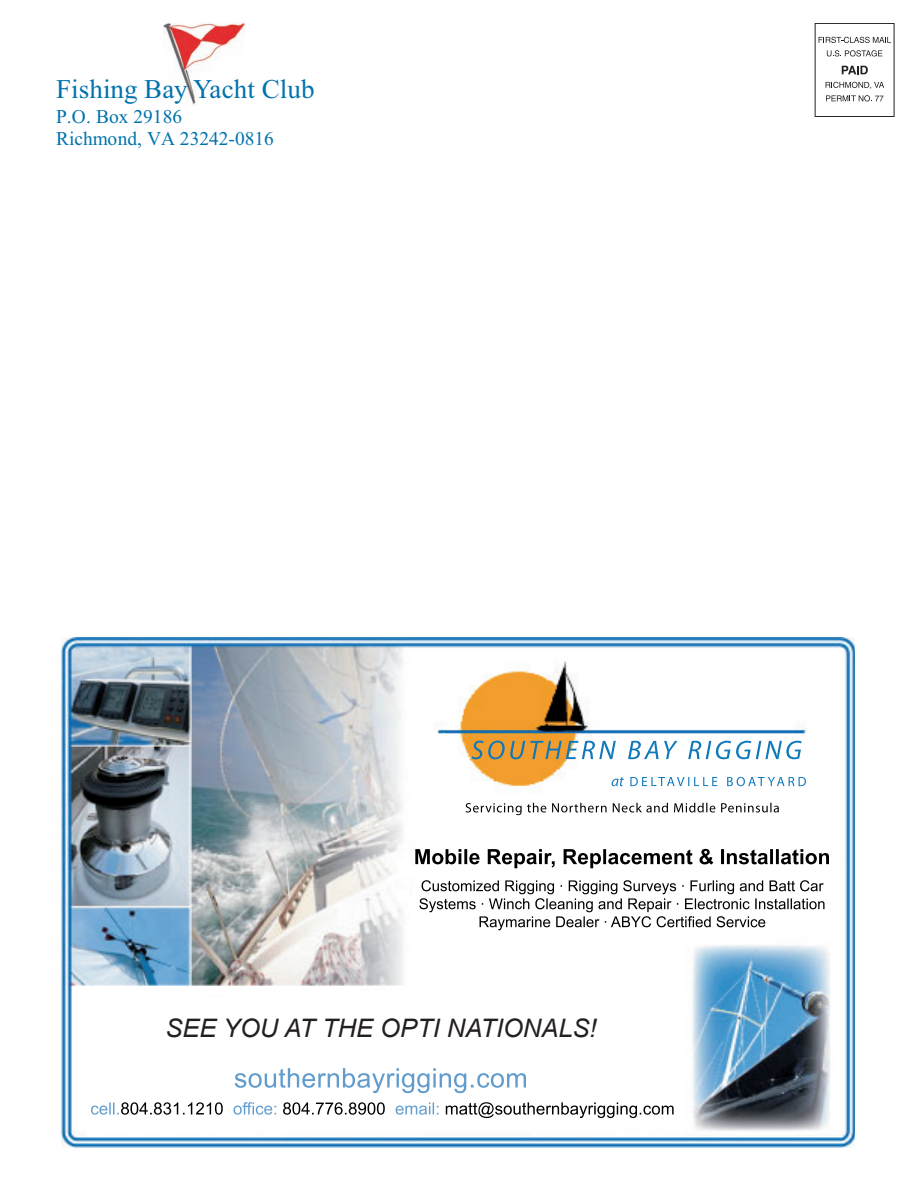
<style>
.page{position:relative;width:918px;height:1188px;background:#fff}
.page>*{position:absolute;margin:0;border:0;box-sizing:border-box;transform-origin:0 0}
.t1{font:27px "Times New Roman";letter-spacing:.005em;color:#0072ac}
.t2{font:italic 25.5px "Arial";color:#231f20}
.t3{font:19.5px/22.4px "Times New Roman";color:#0072ac}
</style>
<div class="page">
<img style="left:164px;top:22px;width:80px;height:83px">
<img style="left:62px;top:638px;width:793px;height:510px">
<img style="left:91px;top:1102px;width:71px;height:13px">
<img style="left:335px;top:1102px;width:50px;height:13px">
<img style="left:597px;top:1102px;width:63px;height:16px">
<img style="left:466px;top:803px;width:102px;height:12px">
<img style="left:697px;top:803px;width:82px;height:10px">
<img style="left:415px;top:849px;width:122px;height:19px">
<img style="left:770px;top:849px;width:59px;height:15px">
<img style="left:422px;top:880px;width:69px;height:11px">
<img style="left:662px;top:883px;width:14px;height:11px">
<img style="left:682px;top:880px;width:81px;height:14px">
<img style="left:419px;top:898px;width:55px;height:14px">
<img style="left:677px;top:898px;width:88px;height:11px">
<img style="left:480px;top:916px;width:51px;height:14px">
<img style="left:726px;top:916px;width:39px;height:11px">
<img style="left:471px;top:741px;width:280px;height:18px">
<img style="left:612px;top:777px;width:194px;height:9px">
<div style="left:815px;top:23px;width:79px;height:94px;border:1px solid #231f20"></div>
<svg style="left:819px;top:37px;width:72px;height:6px"></svg>
<svg style="left:827px;top:50px;width:55px;height:6px"></svg>
<svg style="left:842px;top:66px;width:26px;height:8px"></svg>
<svg style="left:826px;top:82px;width:58px;height:7px"></svg>
<svg style="left:826px;top:95px;width:57px;height:6px"></svg>
<div style="left:80px;top:1006px;width:511px;height:90px;background:#fff"></div>
<img style="left:232px;top:1068px;width:301px;height:30px">
<img style="left:232px;top:1068px;width:93px;height:20px">
<h1 class="t1" style="left:56px;top:80px;width:260px">Fishing Bay Yacht Club</h1>
<p class="t3" style="left:56px;top:107px;width:219px">P.O. Box 29186<br>Richmond, VA 23242-0816</p>
<h2 class="t2" style="left:165px;top:1014px;width:433px">SEE YOU AT THE OPTI NATIONALS!</h2>
</div>
